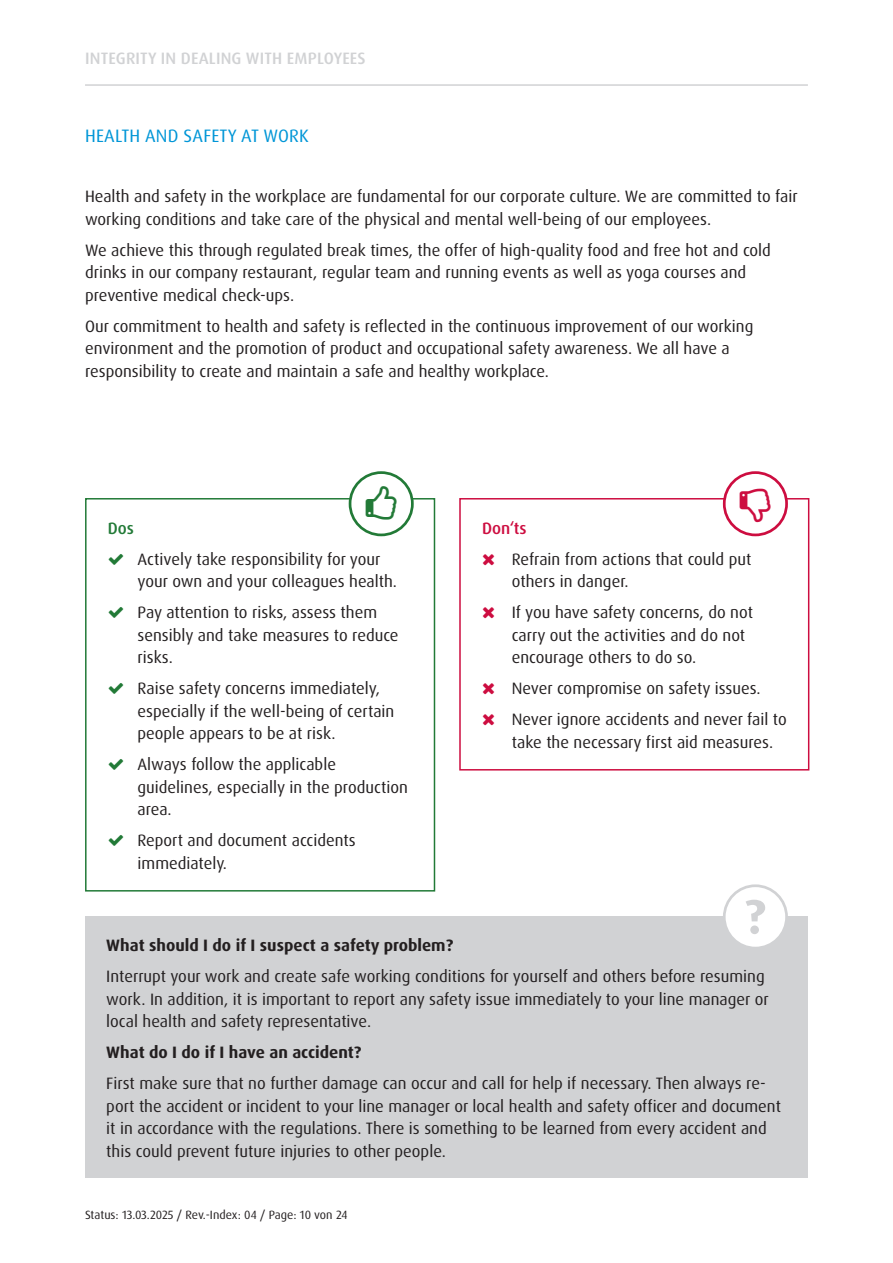
<style>
.page{position:relative;width:893px;height:1263px;background:#fff}
.page>*{position:absolute;margin:0;border:0;box-sizing:border-box;transform-origin:0 0}
.t1{font:18px "Dax Pro";letter-spacing:.01em;color:#0196d7}
.t2{font:16.5px/22.5px "Dax Pro";color:#231f20}
.t3{font:700 16.5px "Dax Pro";color:#231f20}
.t4{font:500 16.5px "Dax Pro";letter-spacing:.01em;color:#d1d2d4}
.t5{font:500 16.5px "Dax Pro";color:#cd0d40}
.t6{font:500 16.5px "Dax Pro";color:#227a37}
.t7{font:12px "Dax Pro";color:#231f20}
</style>
<div class="page">
<hr style="left:85px;top:84px;width:723px;height:2px;background:#d1d2d4">
<div style="left:459px;top:498px;width:350px;height:272px;border:2px solid #cd0d40"></div>
<div style="left:724px;top:473px;width:63px;height:62px;background:#fff;border-radius:50%"></div>
<div style="left:723px;top:471px;width:65px;height:65px;border:3px solid #cd0d40;border-radius:50%"></div>
<div style="left:85px;top:498px;width:350px;height:393px;border:2px solid #227a37"></div>
<div style="left:350px;top:473px;width:62px;height:62px;background:#fff;border-radius:50%"></div>
<div style="left:349px;top:471px;width:65px;height:65px;border:3px solid #227a37;border-radius:50%"></div>
<div style="left:85px;top:917px;width:723px;height:261px;background:#d1d2d4"></div>
<div style="left:724px;top:886px;width:63px;height:62px;background:#fff;border-radius:50%"></div>
<div style="left:723px;top:884px;width:65px;height:65px;border:3px solid #d1d2d4;border-radius:50%"></div>
<svg style="left:746px;top:900px;width:19px;height:34px"></svg>
<p class="t4" style="left:85px;top:48px;width:282px">INTEGRITY IN DEALING WITH EMPLOYEES</p>
<p class="t1" style="left:85px;top:124px;width:225px">HEALTH AND SAFETY AT WORK</p>
<p class="t2" style="left:85px;top:185px;width:714px">Health and safety in the workplace are fundamental for our corporate culture. We are committed to fair working conditions and take care of the physical and mental well-being of our employees.</p>
<p class="t2" style="left:85px;top:239px;width:687px">We achieve this through regulated break times, the offer of high-quality food and free hot and cold drinks in our company restaurant, regular team and running events as well as yoga courses and preventive medical check-ups.</p>
<p class="t2" style="left:85px;top:315px;width:670px">Our commitment to health and safety is reflected in the continuous improvement of our working environment and the promotion of product and occupational safety awareness. We all have a responsibility to create and maintain a safe and healthy workplace.</p>
<p class="t6" style="left:108px;top:517px;width:28px">Dos</p>
<p class="t2" style="left:138px;top:548px;width:261px">Actively take responsibility for your your own and your colleagues health.</p>
<p class="t2" style="left:138px;top:601px;width:262px">Pay attention to risks, assess them sensibly and take measures to reduce risks.</p>
<p class="t2" style="left:138px;top:677px;width:258px">Raise safety concerns immediately, especially if the well-being of certain people appears to be at risk.</p>
<p class="t2" style="left:138px;top:753px;width:272px">Always follow the applicable guidelines, especially in the production area.</p>
<p class="t2" style="left:138px;top:829px;width:220px">Report and document accidents immediately.</p>
<p class="t5" style="left:482px;top:517px;width:46px">Don‘ts</p>
<p class="t2" style="left:512px;top:548px;width:241px">Refrain from actions that could put others in danger.</p>
<p class="t2" style="left:512px;top:601px;width:243px">If you have safety concerns, do not carry out the activities and do not encourage others to do so.</p>
<p class="t2" style="left:512px;top:673px;width:276px;line-height:31px">Never compromise on safety issues.<br>Never ignore accidents and never fail to</p>
<p class="t2" style="left:512px;top:731px;width:263px">take the necessary first aid measures.</p>
<p class="t3" style="left:106px;top:935px;width:348px">What should I do if I suspect a safety problem?</p>
<p class="t2" style="left:106px;top:965px;width:664px">Interrupt your work and create safe working conditions for yourself and others before resuming work. In addition, it is important to report any safety issue immediately to your line manager or local health and safety representative.</p>
<p class="t3" style="left:106px;top:1042px;width:257px">What do I do if I have an accident?</p>
<p class="t2" style="left:106px;top:1072px;width:676px">First make sure that no further damage can occur and call for help if necessary. Then always re&shy;port the accident or incident to your line manager or local health and safety officer and document it in accordance with the regulations. There is something to be learned from every accident and this could prevent future injuries to other people.</p>
<p class="t7" style="left:85px;top:1207px;width:264px">Status: 13.03.2025 / Rev.-Index: 04 / Page: 10 von 24</p>
</div>
